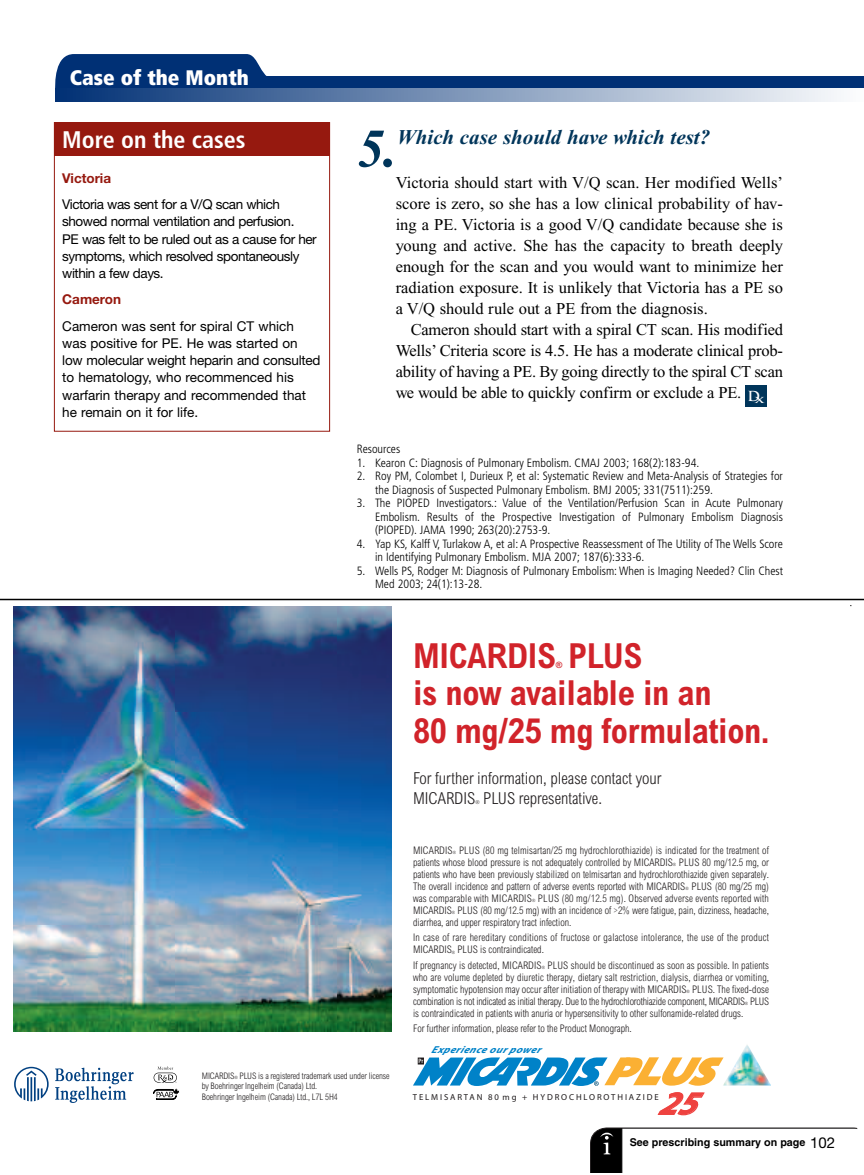
<style>
.page{position:relative;width:864px;height:1175px;background:#fff}
.page>*{position:absolute;margin:0;border:0;box-sizing:border-box;transform-origin:0 0}
.t1{font:italic 700 54.15px "Times New Roman";color:#00355a}
.t2{font:34.5px/37.5px "Arial MT Condensed Bold+MUYXXC";letter-spacing:-.01em;color:#d1232a}
.t3{font:italic 32.7px "Myriad Bold Italic+LDSZCE";color:#ee423f;scale:1.06 1}
.t4{font:700 condensed 24px "Frutiger";color:#fff}
.t5{font:italic 700 21px "Times New Roman";color:#00355a}
.t6{font:900 condensed 21px "Frutiger";color:#fff}
.t7{font:16.5px/21px "Times New Roman";letter-spacing:-.01em;color:#000;text-align:justify}
.t8{font:16.5px/19.8px "Arial MT Condensed Light+YHCTWJ";color:#231f20}
.t9{font:15px "Helvetica Neue";color:#000}
.t10{font:13.5px/17.2px "Helvetica Neue";letter-spacing:-.015em;color:#000}
.t11{font:13.5px/17.2px "Helvetica Neue";letter-spacing:-.035em;color:#000}
.t12{font:700 13.5px "Helvetica Neue";color:#96190f}
.t13{font:700 13.5px "Trajan";color:#fff}
.t14{font:300 condensed 12px/13.5px "Frutiger";color:#000}
.t15{font:10.8px "Helvetica Bold+QIFHMV";color:#000}
.t16{font:10.5px/12px "Arial MT Condensed Light+YHCTWJ";color:#231f20}
.t17{font:10.5px/15.3px "Arial MT Condensed Light+YHCTWJ";color:#231f20;scale:.95 1}
.t18{font:10.5px/12px "Arial MT Condensed Light+YHCTWJ";letter-spacing:.02em;color:#231f20;scale:.95 1}
.t19{font:10.5px/12px "Arial MT Condensed Light+YHCTWJ";letter-spacing:-.02em;color:#231f20}
.t20{font:10.5px "Arial MT Condensed Light+YHCTWJ";letter-spacing:.02em;color:#231f20}
.t21{font:italic 10.05px "Myriad Pro Bold It+KYYFGN";letter-spacing:.04em;color:#0082c8;scale:1.08 1}
.t22{font:9px/9.8px "Arial MT Condensed Light+YHCTWJ";letter-spacing:-.01em;color:#231f20}
.t23{font:8.7px "Myriad Roman+CTOJAC";letter-spacing:.215em;color:#1e1a1b}
.t24{font:8.7px "Arial MT Condensed Bold+MUYXXC";color:#d1232a}
.t25{font:5.25px "Arial MT Condensed Light+YHCTWJ";color:#231f20}
.t26{font:4.35px "Arial MT Condensed Light+YHCTWJ";color:#231f20;scale:.95 1}
.s1{font-size:4.35px}
.s2{font-family:"Helvetica+FMWFMU";font-size:12px}
</style>
<div class="page">
<div style="left:745px;top:385px;width:22px;height:21px;background:#00355a"></div>
<div style="left:54px;top:122px;width:276px;height:33px;background:#96190f"></div>
<div style="left:54px;top:122px;width:276px;height:309px;border:1px solid #96190f"></div>
<hr style="left:54px;top:153px;width:253px;height:1px;background:#96190f">
<div style="left:57px;top:76px;width:807px;height:13px;background:#003075"></div>
<svg style="left:55px;top:54px;width:228px;height:35px"></svg>
<svg style="left:55px;top:89px;width:782px;height:12px;background:#7992b6"></svg>
<img style="left:14px;top:606px;width:378px;height:425px">
<svg style="left:14px;top:1066px;width:35px;height:35px"></svg>
<svg style="left:55px;top:1067px;width:79px;height:35px"></svg>
<svg style="left:154px;top:1088px;width:25px;height:11px"></svg>
<svg style="left:154px;top:1066px;width:23px;height:16px"></svg>
<img style="left:724px;top:1045px;width:46px;height:40px">
<svg style="left:413px;top:1057px;width:311px;height:58px"></svg>
<svg style="left:590px;top:1127px;width:268px;height:46px"></svg>
<div style="left:808px;top:1135px;width:40px;height:20px;background:#fff"></div>
<hr style="left:0;top:599px;width:864px;height:1px;background:#000">
<h3 class="t6" style="left:70px;top:69px;width:181px">Case of the Month</h3>
<h3 class="t4" style="left:62px;top:130px;width:185px">More on the cases</h3>
<p class="t12" style="left:62px;top:173px;width:50px">Victoria</p>
<p class="t11" style="left:62px;top:197px;width:256px">Victoria was sent for a V/Q scan which showed normal ventilation and perfusion.<br>PE was felt to be ruled out as a cause for her symptoms, which resolved spontaneously within a few days.</p>
<p class="t12" style="left:62px;top:295px;width:60px">Cameron</p>
<p class="t10" style="left:62px;top:318px;width:260px">Cameron was sent for spiral CT which was positive for PE. He was started on low molecular weight heparin and consulted to hematology, who recommenced his warfarin therapy and recommended that he remain on it for life.</p>
<h1 class="t1" style="left:357px;top:131px;width:42px">5.</h1>
<h3 class="t5" style="left:397px;top:130px;width:315px">Which case should have which test?</h3>
<p class="t7" style="left:396px;top:173px;width:389px">Victoria should start with V/Q scan. Her modified Wells’ score is zero, so she has a low clinical probability of hav&shy;ing a PE. Victoria is a good V/Q candidate because she is young and active. She has the capacity to breath deeply enough for the scan and you would want to minimize her radiation exposure. It is unlikely that Victoria has a PE so a V/Q should rule out a PE from the diagnosis.</p>
<h3 class="t7" style="left:396px;top:320px;width:389px;text-indent:15px">Cameron should start with a spiral CT scan. His modified Wells’ Criteria score is 4.5. He has a moderate clinical prob&shy;ability of having a PE. By going directly to the spiral CT scan we would be able to quickly confirm or exclude a PE.</h3>
<p class="t13" style="left:748px;top:388px;width:18px">D<sub>x</sub></p>
<p class="t14" style="left:357px;top:443px;width:45px">Resources</p>
<p class="t14" style="left:357px;top:457px;width:344px">1. Kearon C: Diagnosis of Pulmonary Embolism. CMAJ 2003; 168(2):183-94.</p>
<p class="t14" style="left:375px;top:470px;width:409px;text-indent:-18px">2. Roy PM, Colombet I, Durieux P, et al: Systematic Review and Meta-Analysis of Strategies for the Diagnosis of Suspected Pulmonary Embolism. BMJ 2005; 331(7511):259.</p>
<p class="t14" style="left:375px;top:497px;width:409px;text-align:justify;text-indent:-18px">3. The PIOPED Investigators.: Value of the Ventilation/Perfusion Scan in Acute Pulmonary Embolism. Results of the Prospective Investigation of Pulmonary Embolism Diagnosis (PIOPED). JAMA 1990; 263(20):2753-9.</p>
<p class="t14" style="left:375px;top:538px;width:409px;text-indent:-18px">4. Yap KS, Kalff V, Turlakow A, et al: A Prospective Reassessment of The Utility of The Wells Score in Identifying Pulmonary Embolism. MJA 2007; 187(6):333-6.</p>
<p class="t14" style="left:375px;top:565px;width:409px;text-indent:-18px">5. Wells PS, Rodger M: Diagnosis of Pulmonary Embolism: When is Imaging Needed? Clin Chest<br>Med 2003; 24(1):13-28.</p>
<h2 class="t2" style="left:413px;top:640px;width:231px">MICARDIS PLUS</h2>
<p class="t24" style="left:555px;top:662px;width:9px">®</p>
<h2 class="t2" style="left:413px;top:677px;width:359px">is now available in an<br>80 mg/25 mg formulation.</h2>
<h3 class="t8" style="left:413px;top:769px;width:250px">For further information, please contact your<br>MICARDIS</h3>
<p class="t25" style="left:475px;top:800px;width:6px">®</p>
<h3 class="t8" style="left:483px;top:789px;width:120px">PLUS representative.</h3>
<p class="t16" style="left:413px;top:845px;width:357px;text-indent:46px">PLUS (80 mg telmisartan/25 mg hydrochlorothiazide) is indicated for the treatment of patients whose blood pressure is not adequately controlled by MICARDIS</p>
<p class="t16" style="left:413px;top:845px;width:41px">MICARDIS</p>
<p class="t26" style="left:453px;top:851px;width:5px">®</p>
<p class="t16" style="left:413px;top:857px;width:357px;text-align:justify;text-indent:266px">PLUS 80 mg/12.5 mg, or patients who have been previously stabilized on telmisartan and hydrochlorothiazide given separately.<br>The overall incidence and pattern of adverse events reported with MICARDIS</p>
<p class="t26" style="left:673px;top:863px;width:5px">®</p>
<p class="t26" style="left:685px;top:887px;width:5px">®</p>
<p class="t16" style="left:692px;top:881px;width:79px">PLUS (80 mg/25 mg)</p>
<p class="t18" style="left:413px;top:893px;width:127px">was comparable with MICARDIS</p>
<p class="t26" style="left:532px;top:899px;width:5px">®</p>
<p class="t20" style="left:538px;top:894px;width:233px">PLUS (80 mg/12.5 mg). Observed adverse events reported with</p>
<p class="t16" style="left:413px;top:905px;width:40px">MICARDIS</p>
<p class="t26" style="left:452px;top:911px;width:5px">®</p>
<p class="t16" style="left:413px;top:905px;width:357px;text-indent:44px">PLUS (80 mg/12.5 mg) with an incidence of &gt;2% were fatigue, pain, dizziness, headache, diarrhea, and upper respiratory tract infection.</p>
<p class="t18" style="left:413px;top:932px;width:376px">In case of rare hereditary conditions of fructose or galactose intolerance, the use of the product<br>MICARDIS</p>
<p class="t26" style="left:452px;top:950px;width:5px">®</p>
<p class="t16" style="left:413px;top:943px;width:132px;line-height:15.3px;text-align:right">PLUS is contraindicated.<br>If pregnancy is detected, MICARDIS</p>
<p class="t16" style="left:413px;top:959px;width:358px;text-align:justify;text-indent:134px">PLUS should be discontinued as soon as possible. In patients who are volume depleted by diuretic therapy, dietary salt restriction, dialysis, diarrhea or vomiting, symptomatic hypotension may occur after initiation of therapy with MICARDIS</p>
<p class="t26" style="left:542px;top:965px;width:5px">®</p>
<p class="t19" style="left:413px;top:983px;width:357px;text-indent:279px">PLUS. The fixed-dose combination is not indicated as initial therapy. Due to the hydrochlorothiazide component, MICARDIS</p>
<p class="t26" style="left:687px;top:989px;width:5px">®</p>
<p class="t26" style="left:745px;top:1001px;width:5px">®</p>
<p class="t17" style="left:750px;top:994px;width:21px">PLUS</p>
<p class="t17" style="left:413px;top:1006px;width:349px">is contraindicated in patients with anuria or hypersensitivity to other sulfonamide-related drugs.<br>For further information, please refer to the Product Monograph.</p>
<p class="t21" style="left:431px;top:1046px;width:106px">Experienceourpower</p>
<p class="t22" style="left:202px;top:1071px;width:189px">MICARDIS<span class="s1">®</span> PLUS is a registered trademark used under license by Boehringer Ingelheim (Canada) Ltd.</p>
<p class="t22" style="left:202px;top:1092px;width:138px">Boehringer Ingelheim (Canada) Ltd., L7L 5H4</p>
<h3 class="t3" style="left:659px;top:1091px;width:48px">25</h3>
<p class="t23" style="left:413px;top:1093px;width:247px">TELMISARTAN 80 mg + HYDROCHLOROTHIAZIDE</p>
<h3 class="t9" style="left:810px;top:1136px;width:27px">1<span class="s2">106</span>02</h3>
<p class="t15" style="left:630px;top:1138px;width:177px">See prescribing summary on page</p>
</div>
